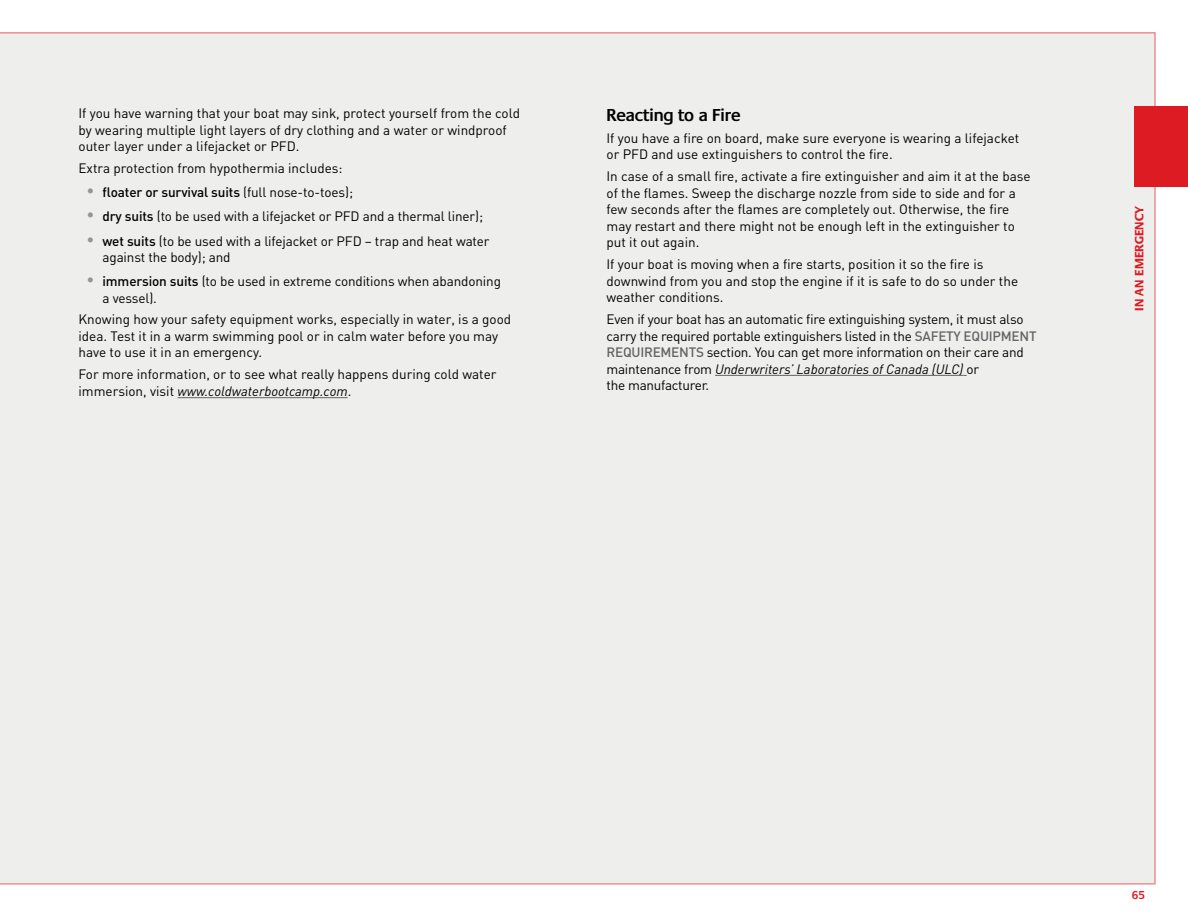
<style>
.page{position:relative;width:1188px;height:918px;background:#fff}
.page>*{position:absolute;margin:0;border:0;box-sizing:border-box;transform-origin:0 0}
.t1{font:600 18px "Praxis";color:#000}
.Paragraphe{font:13.5px/16.5px "DIN Regular Alternate";color:#000}
.Paragraphe-2{font:13.5px/16.5px "DIN Regular Alternate";letter-spacing:-.02em;color:#000}
.t2{font:13.5px "DIN Medium Alternate";letter-spacing:-.01em;color:#000}
.t3{font:700 12.6px "Praxis";letter-spacing:.005em;color:#dc1b22}
.t4{font:600 12px "Praxis";color:#dc1b22}
.s1{font-family:"Praxis";font-weight:600;font-size:18px;color:#939598}
.s2{font-family:"DIN Regular Alternate"}
.s3{font-family:"DIN Medium Alternate"}
.s4{font-family:"DIN";font-style:italic}
.s5{font-family:"DIN Medium Alternate";color:#636466}
</style>
<div class="page">
<div style="left:0;top:32px;width:1156px;height:853px;background:#eeeeec"></div>
<div style="left:1134px;top:106px;width:54px;height:81px;background:#dc1b22"></div>
<hr style="left:178px;top:397px;width:170px;height:1px;background:#636466">
<hr style="left:715px;top:375px;width:248px;height:1px;background:#636466">
<p class="Paragraphe" style="left:79px;top:105px;width:443px">If you have warning that your boat may sink, protect yourself from the cold by wearing multiple light layers of dry clothing and a water or windproof outer layer under a lifejacket or PFD.</p>
<p class="Paragraphe" style="left:79px;top:160px;width:266px">Extra protection from hypothermia includes:</p>
<p class="t2" style="left:85px;top:184px;width:270px"><span class="s1">•</span> floater or survival suits <span class="s2">(full nose-to-toes);</span></p>
<p class="Paragraphe" style="left:85px;top:208px;width:400px"><span class="s1">•</span> <span class="s3">dry suits</span> (to be used with a lifejacket or PFD and a thermal liner);</p>
<p class="Paragraphe" style="left:103px;top:232px;width:389px;text-indent:-18px"><span class="s1">•</span> <span class="s3">wet suits</span> (to be used with a lifejacket or PFD – trap and heat water against the body); and</p>
<p class="Paragraphe" style="left:103px;top:273px;width:400px;text-indent:-18px"><span class="s1">•</span> <span class="s3">immersion suits</span> (to be used in extreme conditions when abandoning a vessel).</p>
<p class="Paragraphe" style="left:79px;top:311px;width:434px">Knowing how your safety equipment works, especially in water, is a good idea. Test it in a warm swimming pool or in calm water before you may have to use it in an emergency.</p>
<p class="Paragraphe" style="left:79px;top:366px;width:420px">For more information, or to see what really happens during cold water immersion, visit <span class="s4">www.coldwaterbootcamp.com</span>.</p>
<h4 class="t1" style="left:607px;top:105px;width:136px">Reacting to a Fire</h4>
<p class="Paragraphe" style="left:607px;top:130px;width:414px">If you have a fire on board, make sure everyone is wearing a lifejacket or PFD and use extinguishers to control the fire.</p>
<p class="Paragraphe" style="left:607px;top:168px;width:426px">In case of a small fire, activate a fire extinguisher and aim it at the base of the flames. Sweep the discharge nozzle from side to side and for a few seconds after the flames are completely out. Otherwise, the fire may restart and there might not be enough left in the extinguisher to put it out again.</p>
<p class="Paragraphe" style="left:607px;top:256px;width:413px">If your boat is moving when a fire starts, position it so the fire is downwind from you and stop the engine if it is safe to do so under the weather conditions.</p>
<p class="Paragraphe-2" style="left:607px;top:311px;width:432px">Even if your boat has an automatic fire extinguishing system, it must also carry the required portable extinguishers listed in the <span class="s5">SAFETY EQUIPMENT REQUIREMENTS</span> section. You can get more information on their care and maintenance from <span class="s4">Underwriters’ Laboratories of Canada (ULC)</span> or<br>the manufacturer.</p>
<p class="t3" style="left:1132px;top:311px;width:106px;rotate:-90deg">IN AN EMERGENCY</p>
<p class="t4" style="left:1132px;top:889px;width:15px">65</p>
</div>
